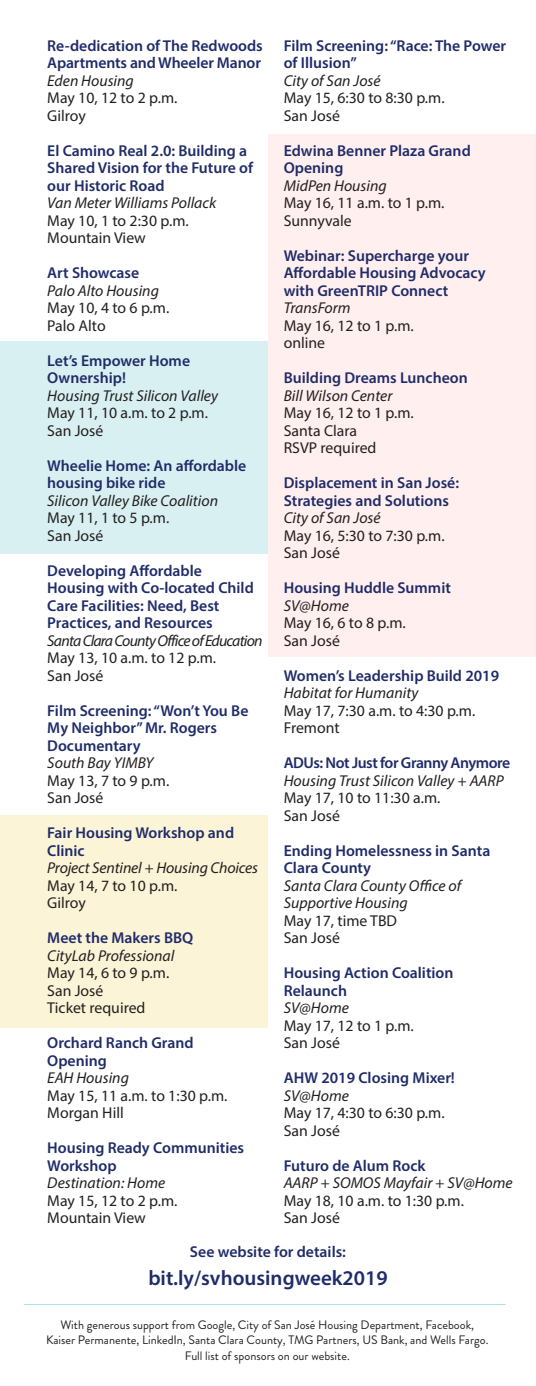
<style>
.page{position:relative;width:536px;height:1386px;background:#fff}
.page>*{position:absolute;margin:0;border:0;box-sizing:border-box;transform-origin:0 0}
.t1{font:600 21px "Myriad Pro";color:#202c69}
.t2{font:600 15.75px/17.5px "Myriad Pro";color:#202c69}
.t3{font:15.75px "Myriad Pro";color:#231f20}
.t4{font:italic 15.75px "Myriad Pro";color:#231f20}
.t5{font:italic 15.75px "Myriad Pro";letter-spacing:-.05em;color:#231f20}
.t6{font:600 15.75px "Myriad Pro";letter-spacing:-.03em;color:#202c69}
.t7{font:12.25px "Brandon Grotesque";color:#231f20}
</style>
<div class="page">
<div style="left:268px;top:134px;width:268px;height:522px;background:#ffefee"></div>
<div style="left:0;top:815px;width:268px;height:213px;background:#fcf4d7"></div>
<div style="left:0;top:341px;width:268px;height:213px;background:#d9f0f2"></div>
<hr style="left:24px;top:1304px;width:481px;height:1px;background:#39c1cc">
<p class="t2" style="left:47px;top:36px;width:217px">Re-dedication of The Redwoods</p>
<p class="t2" style="left:47px;top:54px;width:215px">Apartments and Wheeler Manor</p>
<p class="t4" style="left:47px;top:71px;width:88px">Eden Housing</p>
<p class="t3" style="left:47px;top:88px;width:131px">May 10, 12 to 2 p.m.</p>
<p class="t3" style="left:47px;top:106px;width:40px">Gilroy</p>
<p class="t2" style="left:47px;top:141px;width:207px">El Camino Real 2.0: Building a<br>Shared Vision for the Future of our Historic Road</p>
<p class="t4" style="left:47px;top:193px;width:170px">Van Meter Williams Pollack</p>
<p class="t3" style="left:47px;top:211px;width:143px">May 10, 1 to 2:30 p.m.</p>
<p class="t3" style="left:47px;top:228px;width:100px">Mountain View</p>
<p class="t2" style="left:47px;top:264px;width:93px">Art Showcase</p>
<p class="t4" style="left:47px;top:281px;width:113px">Palo Alto Housing</p>
<p class="t3" style="left:47px;top:298px;width:123px">May 10, 4 to 6 p.m.</p>
<p class="t3" style="left:47px;top:316px;width:60px">Palo Alto</p>
<p class="t2" style="left:47px;top:351px;width:144px">Let’s Empower Home</p>
<p class="t2" style="left:47px;top:369px;width:80px">Ownership!</p>
<p class="t4" style="left:47px;top:386px;width:172px">Housing Trust Silicon Valley</p>
<p class="t3" style="left:47px;top:403px;width:162px">May 11, 10 a.m. to 2 p.m.</p>
<p class="t3" style="left:47px;top:421px;width:58px">San José</p>
<p class="t2" style="left:47px;top:456px;width:200px">Wheelie Home: An affordable housing bike ride</p>
<p class="t4" style="left:47px;top:491px;width:172px">Silicon Valley Bike Coalition</p>
<p class="t3" style="left:47px;top:508px;width:123px">May 11, 1 to 5 p.m.</p>
<p class="t3" style="left:47px;top:526px;width:58px">San José</p>
<p class="t2" style="left:47px;top:561px;width:156px">Developing Affordable</p>
<p class="t2" style="left:47px;top:579px;width:208px">Housing with Co-located Child<br>Care Facilities: Need, Best</p>
<p class="t2" style="left:47px;top:614px;width:167px">Practices, and Resources</p>
<p class="t5" style="left:47px;top:631px;width:217px">Santa Clara County Office of Education</p>
<p class="t3" style="left:47px;top:648px;width:170px">May 13, 10 a.m. to 12 p.m.</p>
<p class="t3" style="left:47px;top:666px;width:58px">San José</p>
<p class="t2" style="left:47px;top:701px;width:203px">Film Screening: “Won’t You Be<br>My Neighbor” Mr. Rogers</p>
<p class="t2" style="left:47px;top:736px;width:95px">Documentary</p>
<p class="t4" style="left:47px;top:753px;width:108px">South Bay YIMBY</p>
<p class="t3" style="left:47px;top:771px;width:123px">May 13, 7 to 9 p.m.</p>
<p class="t3" style="left:47px;top:788px;width:58px">San José</p>
<p class="t2" style="left:47px;top:824px;width:188px">Fair Housing Workshop and<br>Clinic</p>
<p class="t4" style="left:47px;top:858px;width:212px">Project Sentinel + Housing Choices</p>
<p class="t3" style="left:47px;top:876px;width:131px">May 14, 7 to 10 p.m.</p>
<p class="t3" style="left:47px;top:893px;width:40px">Gilroy</p>
<p class="t2" style="left:47px;top:929px;width:147px">Meet the Makers BBQ</p>
<p class="t4" style="left:47px;top:946px;width:129px">CityLab Professional</p>
<p class="t3" style="left:47px;top:963px;width:123px">May 14, 6 to 9 p.m.</p>
<p class="t3" style="left:47px;top:981px;width:58px">San José</p>
<p class="t3" style="left:47px;top:998px;width:100px">Ticket required</p>
<p class="t2" style="left:47px;top:1034px;width:148px">Orchard Ranch Grand</p>
<p class="t2" style="left:47px;top:1051px;width:61px">Opening</p>
<p class="t4" style="left:47px;top:1068px;width:83px">EAH Housing</p>
<p class="t3" style="left:47px;top:1086px;width:182px">May 15, 11 a.m. to 1:30 p.m.</p>
<p class="t3" style="left:47px;top:1103px;width:78px">Morgan Hill</p>
<p class="t2" style="left:47px;top:1139px;width:198px">Housing Ready Communities<br>Workshop</p>
<p class="t4" style="left:47px;top:1173px;width:119px">Destination: Home</p>
<p class="t3" style="left:47px;top:1191px;width:131px">May 15, 12 to 2 p.m.</p>
<p class="t3" style="left:47px;top:1208px;width:100px">Mountain View</p>
<p class="t2" style="left:284px;top:36px;width:224px">Film Screening: “Race: The Power of Illusion”</p>
<p class="t4" style="left:284px;top:71px;width:98px">City of San José</p>
<p class="t3" style="left:284px;top:88px;width:162px">May 15, 6:30 to 8:30 p.m.</p>
<p class="t3" style="left:284px;top:106px;width:58px">San José</p>
<p class="t2" style="left:284px;top:141px;width:188px">Edwina Benner Plaza Grand<br>Opening</p>
<p class="t4" style="left:284px;top:176px;width:104px">MidPen Housing</p>
<p class="t3" style="left:284px;top:193px;width:162px">May 16, 11 a.m. to 1 p.m.</p>
<p class="t3" style="left:284px;top:211px;width:70px">Sunnyvale</p>
<p class="t2" style="left:284px;top:246px;width:187px">Webinar: Supercharge your</p>
<p class="t2" style="left:284px;top:264px;width:203px">Affordable Housing Advocacy with GreenTRIP Connect</p>
<p class="t4" style="left:284px;top:298px;width:68px">TransForm</p>
<p class="t3" style="left:284px;top:316px;width:131px">May 16, 12 to 1 p.m.</p>
<p class="t3" style="left:284px;top:333px;width:43px">online</p>
<p class="t2" style="left:284px;top:369px;width:185px">Building Dreams Luncheon</p>
<p class="t4" style="left:284px;top:386px;width:110px">Bill Wilson Center</p>
<p class="t3" style="left:284px;top:403px;width:131px">May 16, 12 to 1 p.m.</p>
<p class="t3" style="left:284px;top:421px;width:75px">Santa Clara</p>
<p class="t3" style="left:284px;top:438px;width:94px">RSVP required</p>
<p class="t2" style="left:284px;top:474px;width:177px">Displacement in San José:</p>
<p class="t2" style="left:284px;top:491px;width:167px">Strategies and Solutions</p>
<p class="t4" style="left:284px;top:508px;width:98px">City of San José</p>
<p class="t3" style="left:284px;top:526px;width:162px">May 16, 5:30 to 7:30 p.m.</p>
<p class="t3" style="left:284px;top:543px;width:58px">San José</p>
<p class="t2" style="left:284px;top:579px;width:169px">Housing Huddle Summit</p>
<p class="t4" style="left:284px;top:596px;width:67px">SV@Home</p>
<p class="t3" style="left:284px;top:613px;width:123px">May 16, 6 to 8 p.m.</p>
<p class="t3" style="left:284px;top:631px;width:58px">San José</p>
<p class="t2" style="left:284px;top:666px;width:217px">Women’s Leadership Build 2019</p>
<p class="t4" style="left:284px;top:683px;width:136px">Habitat for Humanity</p>
<p class="t3" style="left:284px;top:701px;width:193px">May 17, 7:30 a.m. to 4:30 p.m.</p>
<p class="t3" style="left:284px;top:718px;width:57px">Fremont</p>
<p class="t6" style="left:284px;top:753px;width:228px">ADUs: Not Just for Granny Anymore</p>
<p class="t4" style="left:284px;top:771px;width:221px">Housing Trust Silicon Valley + AARP</p>
<p class="t3" style="left:284px;top:788px;width:158px">May 17, 10 to 11:30 a.m.</p>
<p class="t3" style="left:284px;top:806px;width:58px">San José</p>
<p class="t2" style="left:284px;top:841px;width:208px">Ending Homelessness in Santa<br>Clara County</p>
<p class="t4" style="left:284px;top:876px;width:179px">Santa Clara County Office of</p>
<p class="t4" style="left:284px;top:893px;width:125px">Supportive Housing</p>
<p class="t3" style="left:284px;top:911px;width:115px">May 17, time TBD</p>
<p class="t3" style="left:284px;top:928px;width:58px">San José</p>
<p class="t2" style="left:284px;top:964px;width:171px">Housing Action Coalition</p>
<p class="t2" style="left:284px;top:981px;width:65px">Relaunch</p>
<p class="t4" style="left:284px;top:998px;width:67px">SV@Home</p>
<p class="t3" style="left:284px;top:1016px;width:131px">May 17, 12 to 1 p.m.</p>
<p class="t3" style="left:284px;top:1033px;width:58px">San José</p>
<p class="t2" style="left:284px;top:1069px;width:172px">AHW 2019 Closing Mixer!</p>
<p class="t4" style="left:284px;top:1086px;width:67px">SV@Home</p>
<p class="t3" style="left:284px;top:1103px;width:162px">May 17, 4:30 to 6:30 p.m.</p>
<p class="t3" style="left:284px;top:1121px;width:58px">San José</p>
<p class="t2" style="left:284px;top:1156px;width:143px">Futuro de Alum Rock</p>
<p class="t4" style="left:284px;top:1173px;width:230px">AARP + SOMOS Mayfair + SV@Home</p>
<p class="t3" style="left:284px;top:1191px;width:182px">May 18, 10 a.m. to 1:30 p.m.</p>
<p class="t3" style="left:284px;top:1208px;width:58px">San José</p>
<p class="t2" style="left:190px;top:1242px;width:157px">See website for details:</p>
<p class="t1" style="left:148px;top:1264px;width:241px">bit.ly/svhousingweek2019</p>
<p class="t7" style="left:60px;top:1316px;width:415px">With generous support from Google, City of San José Housing Department, Facebook,</p>
<p class="t7" style="left:46px;top:1332px;width:443px">Kaiser Permanente, LinkedIn, Santa Clara County, TMG Partners, US Bank, and Wells Fargo.</p>
<p class="t7" style="left:185px;top:1348px;width:166px">Full list of sponsors on our website.</p>
</div>
